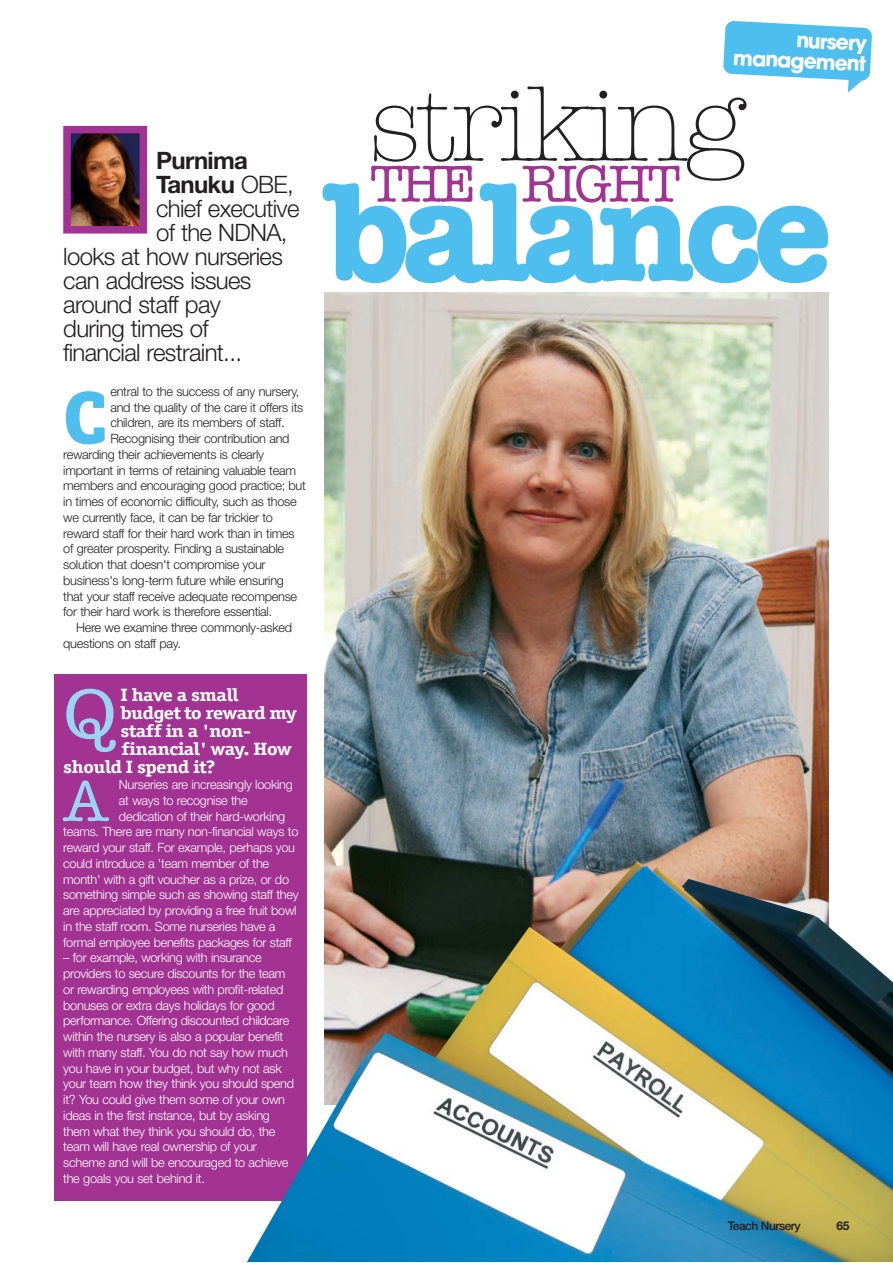
<style>
.page{position:relative;width:893px;height:1263px;background:#fff}
.page>*{position:absolute;margin:0;border:0;box-sizing:border-box;transform-origin:0 0}
.t1{font:700 141px "American Typewriter LT";letter-spacing:-.055em;color:#4dbeed}
.t2{font:300 105.75px "American Typewriter LT";letter-spacing:-.05em;color:#231f20}
.t3{font:73.95px "Officina Ser ITC Extra Bold SC";color:#4dbeee;scale:1.11 1}
.t4{font:500 69.6px "American Typewriter LT";color:#9bd4f3;scale:1.18 1}
.t5{font:500 58.5px "American Typewriter LT";color:#9bd4f3}
.t6{font:500 51.9px "American Typewriter LT";letter-spacing:-.055em;color:#a23392}
.t7{font:300 24px "Helvetica Neue";letter-spacing:-.03em;color:#231f20}
.t8{font:700 24px "Helvetica Neue";letter-spacing:-.03em;color:#231f20}
.t9{font:700 20.4px/20.4px "Avant Garde LT";color:#fff;text-align:right}
.t10{font:700 17.85px "Officina Ser ITC";letter-spacing:-.02em;color:#fff;scale:1.18 1}
.t11{font:300 12.75px/15.8px "Helvetica Neue";letter-spacing:-.02em;color:#fff}
.t12{font:300 12.75px "Helvetica Neue";letter-spacing:-.02em;color:#231f20}
.t13{font:500 12px "Helvetica Neue";letter-spacing:-.045em;color:#231f20}
.t14{font:700 12px "Helvetica Neue";color:#231f20}
.s1{font-weight:300}
</style>
<div class="page">
<div style="left:54px;top:674px;width:252px;height:526px;background:#a23392"></div>
<svg style="left:723px;top:21px;width:149px;height:72px"></svg>
<img style="left:72px;top:135px;width:66px;height:90px">
<div style="left:63px;top:126px;width:84px;height:108px;border:8px solid #a23293"></div>
<img style="left:324px;top:292px;width:505px;height:569px">
<img style="left:240px;top:861px;width:653px;height:400px">
<h3 class="t8" style="left:156px;top:151px;width:93px">Purnima</h3>
<h3 class="t8" style="left:156px;top:175px;width:139px">Tanuku <span class="s1">OBE,</span></h3>
<h3 class="t7" style="left:156px;top:199px;width:145px">chief executive</h3>
<h3 class="t7" style="left:156px;top:223px;width:133px">of the NDNA,</h3>
<h3 class="t7" style="left:63px;top:247px;width:221px">looks at how nurseries</h3>
<h3 class="t7" style="left:63px;top:271px;width:190px">can address issues</h3>
<h3 class="t7" style="left:63px;top:295px;width:159px">around staff pay</h3>
<h3 class="t7" style="left:63px;top:319px;width:147px">during times of</h3>
<h3 class="t7" style="left:63px;top:343px;width:180px">financial restraint...</h3>
<h3 class="t3" style="left:63px;top:371px;width:42px">C</h3>
<p class="t12" style="left:110px;top:387px;width:191px">entral to the success of any nursery,</p>
<p class="t12" style="left:110px;top:403px;width:194px">and the quality of the care it offers its</p>
<p class="t12" style="left:110px;top:418px;width:176px">children, are its members of staff.</p>
<p class="t12" style="left:110px;top:434px;width:181px">Recognising their contribution and</p>
<p class="t12" style="left:63px;top:450px;width:202px">rewarding their achievements is clearly</p>
<p class="t12" style="left:63px;top:466px;width:234px">important in terms of retaining valuable team</p>
<p class="t12" style="left:63px;top:481px;width:244px">members and encouraging good practice; but</p>
<p class="t12" style="left:63px;top:497px;width:235px">in times of economic difficulty, such as those</p>
<p class="t12" style="left:63px;top:513px;width:211px">we currently face, it can be far trickier to</p>
<p class="t12" style="left:63px;top:529px;width:233px">reward staff for their hard work than in times</p>
<p class="t12" style="left:63px;top:544px;width:222px">of greater prosperity. Finding a sustainable</p>
<p class="t12" style="left:63px;top:560px;width:204px">solution that doesn't compromise your</p>
<p class="t12" style="left:63px;top:576px;width:222px">business's long-term future while ensuring</p>
<p class="t12" style="left:63px;top:591px;width:235px">that your staff receive adequate recompense</p>
<p class="t12" style="left:63px;top:607px;width:210px">for their hard work is therefore essential.</p>
<p class="t12" style="left:76px;top:623px;width:218px">Here we examine three commonly-asked</p>
<p class="t12" style="left:63px;top:639px;width:119px">questions on staff pay.</p>
<h3 class="t4" style="left:63px;top:690px;width:47px">Q</h3>
<h3 class="t10" style="left:120px;top:689px;width:102px">I have a small</h3>
<h3 class="t10" style="left:120px;top:707px;width:150px">budget to reward my</h3>
<h3 class="t10" style="left:120px;top:725px;width:112px">staff in a 'non-</h3>
<h3 class="t10" style="left:122px;top:743px;width:146px">financial' way. How</h3>
<h3 class="t10" style="left:63px;top:761px;width:130px">should I spend it?</h3>
<h3 class="t5" style="left:63px;top:781px;width:47px">A</h3>
<p class="t11" style="left:119px;top:778px;width:175px">Nurseries are increasingly looking</p>
<p class="t11" style="left:119px;top:794px;width:130px">at ways to recognise the</p>
<p class="t11" style="left:119px;top:809px;width:168px">dedication of their hard-working</p>
<p class="t11" style="left:63px;top:825px;width:237px">teams. There are many non-financial ways to</p>
<p class="t11" style="left:63px;top:841px;width:233px">reward your staff. For example, perhaps you</p>
<p class="t11" style="left:63px;top:857px;width:207px">could introduce a 'team member of the</p>
<p class="t11" style="left:63px;top:872px;width:227px">month' with a gift voucher as a prize, or do</p>
<p class="t11" style="left:63px;top:888px;width:237px">something simple such as showing staff they</p>
<p class="t11" style="left:63px;top:904px;width:235px">are appreciated by providing a free fruit bowl</p>
<p class="t11" style="left:63px;top:920px;width:214px">in the staff room. Some nurseries have a</p>
<p class="t11" style="left:63px;top:935px;width:230px">formal employee benefits packages for staff</p>
<p class="t11" style="left:63px;top:951px;width:232px">– for example, working with insurance providers to secure discounts for the team or rewarding employees with profit-related bonuses or extra days holidays for good performance. Offering discounted childcare within the nursery is also a popular benefit with many staff. You do not say how much you have in your budget, but why not ask your team how they think you should spend it? You could give them some of your own ideas in the first instance, but by asking them what they think you should do, the team will have real ownership of your scheme and will be encouraged to achieve the goals you set behind it.</p>
<h3 class="t9" style="left:735px;top:27px;width:134px;rotate:3deg">nursery management</h3>
<h2 class="t2" style="left:368px;top:62px;width:380px">striking</h2>
<h3 class="t6" style="left:370px;top:166px;width:312px">THE RIGHT</h3>
<h1 class="t1" style="left:324px;top:149px;width:509px">balance</h1>
<p class="t13" style="left:728px;top:1222px;width:75px">Teach Nursery</p>
<p class="t14" style="left:836px;top:1222px;width:14px">65</p>
</div>
